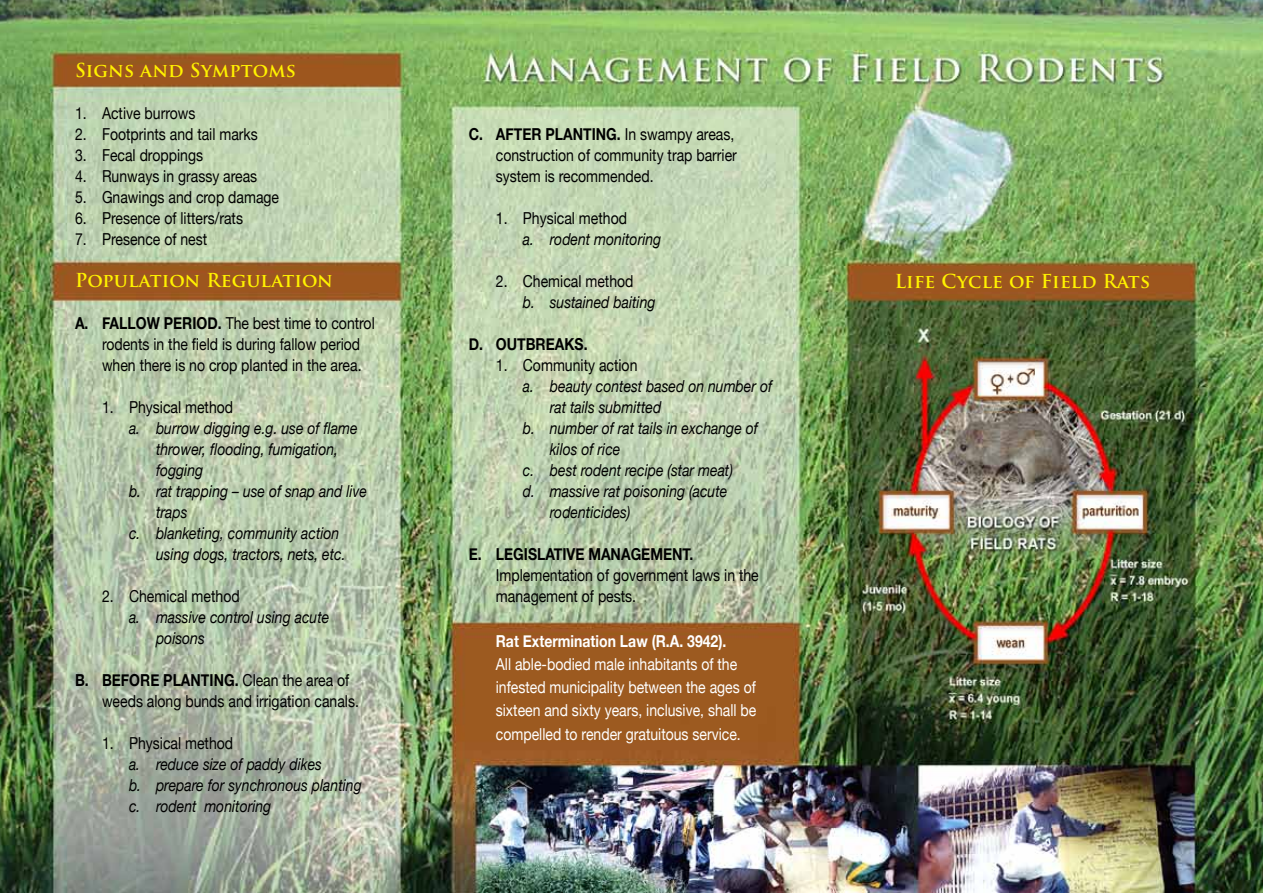
<style>
.page{position:relative;width:1263px;height:893px;background:#fff}
.page>*{position:absolute;margin:0;border:0;box-sizing:border-box;transform-origin:0 0}
.t1{font:700 18.75px "Trajan Pro";letter-spacing:.01em;color:#fff200}
.t2{font:16.5px/21px "Helvetica Neue";color:#000;scale:.85 1}
.t3{font:italic 16.5px/21px "Helvetica Neue";color:#000;scale:.85 1}
.t4{font:16.5px/23.2px "Helvetica Neue";color:#fff;scale:.85 1}
.t5{font:700 16.5px "Helvetica Neue";color:#000;scale:.85 1}
.t6{font:700 16.5px "Helvetica Neue";color:#fff;scale:.85 1}
.s1{font-weight:700}
</style>
<div class="page">
<img style="left:0;top:0;width:1263px;height:893px">
<p class="t1" style="left:75px;top:59px;width:222px">Signs and Symptoms</p>
<p class="t2" style="left:75px;top:103px;width:143px">1. Active burrows</p>
<p class="t2" style="left:75px;top:124px;width:217px">2. Footprints and tail marks</p>
<p class="t2" style="left:75px;top:145px;width:152px">3. Fecal droppings</p>
<p class="t2" style="left:75px;top:166px;width:216px">4. Runways in grassy areas</p>
<p class="t2" style="left:75px;top:187px;width:242px">5. Gnawings and crop damage</p>
<p class="t2" style="left:75px;top:208px;width:199px">6. Presence of litters/rats</p>
<p class="t2" style="left:75px;top:229px;width:157px">7. Presence of nest</p>
<p class="t1" style="left:75px;top:269px;width:259px">Population Regulation</p>
<p class="t2" style="left:102px;top:313px;width:322px;text-indent:-27px"><span class="s1">A. FALLOW PERIOD.</span> The best time to control rodents in the field is during fallow period when there is no crop planted in the area.</p>
<p class="t2" style="left:102px;top:397px;width:156px">1. Physical method</p>
<p class="t3" style="left:129px;top:418px;width:270px">a. burrow digging e.g. use of flame</p>
<p class="t3" style="left:156px;top:439px;width:216px">thrower, flooding, fumigation,</p>
<p class="t3" style="left:156px;top:460px;width:57px">fogging</p>
<p class="t3" style="left:129px;top:481px;width:281px">b. rat trapping – use of snap and live</p>
<p class="t3" style="left:156px;top:502px;width:38px">traps</p>
<p class="t3" style="left:129px;top:523px;width:249px">c. blanketing, community action</p>
<p class="t3" style="left:156px;top:544px;width:225px">using dogs, tractors, nets, etc.</p>
<p class="t2" style="left:102px;top:586px;width:163px">2. Chemical method</p>
<p class="t3" style="left:156px;top:607px;width:205px;text-indent:-27px">a. massive control using acute poisons</p>
<p class="t2" style="left:102px;top:670px;width:304px;text-indent:-27px"><span class="s1">B. BEFORE PLANTING.</span> Clean the area of weeds along bunds and irrigation canals.</p>
<p class="t2" style="left:102px;top:733px;width:156px">1. Physical method</p>
<p class="t3" style="left:129px;top:754px;width:275px">a. reduce size of paddy dikes<br>b. prepare for synchronous planting c. rodent monitoring</p>
<p class="t2" style="left:496px;top:124px;width:285px;text-indent:-27px"><span class="s1">C. AFTER PLANTING.</span> In swampy areas, construction of community trap barrier system is recommended.</p>
<p class="t2" style="left:496px;top:208px;width:156px">1. Physical method</p>
<p class="t3" style="left:523px;top:229px;width:164px">a. rodent monitoring</p>
<p class="t2" style="left:496px;top:271px;width:163px">2. Chemical method</p>
<p class="t3" style="left:523px;top:292px;width:158px">b. sustained baiting</p>
<p class="t5" style="left:469px;top:334px;width:141px">D. OUTBREAKS.</p>
<p class="t2" style="left:496px;top:355px;width:168px">1. Community action</p>
<p class="t3" style="left:523px;top:376px;width:295px">a. beauty contest based on number of</p>
<p class="t3" style="left:550px;top:397px;width:133px">rat tails submitted</p>
<p class="t3" style="left:523px;top:418px;width:278px">b. number of rat tails in exchange of</p>
<p class="t3" style="left:550px;top:439px;width:85px">kilos of rice</p>
<p class="t3" style="left:523px;top:460px;width:249px">c. best rodent recipe (star meat)</p>
<p class="t3" style="left:523px;top:481px;width:242px">d. massive rat poisoning (acute</p>
<p class="t3" style="left:550px;top:502px;width:96px">rodenticides)</p>
<p class="t5" style="left:469px;top:544px;width:266px">E. LEGISLATIVE MANAGEMENT.</p>
<p class="t2" style="left:496px;top:565px;width:311px">Implementation of government laws in the management of pests.</p>
<p class="t6" style="left:496px;top:630px;width:273px">Rat Extermination Law (R.A. 3942).</p>
<p class="t4" style="left:496px;top:652px;width:308px">All able-bodied male inhabitants of the infested municipality between the ages of sixteen and sixty years, inclusive, shall be compelled to render gratuitous service.</p>
<p class="t1" style="left:895px;top:269px;width:257px">Life Cycle of Field Rats</p>
</div>
